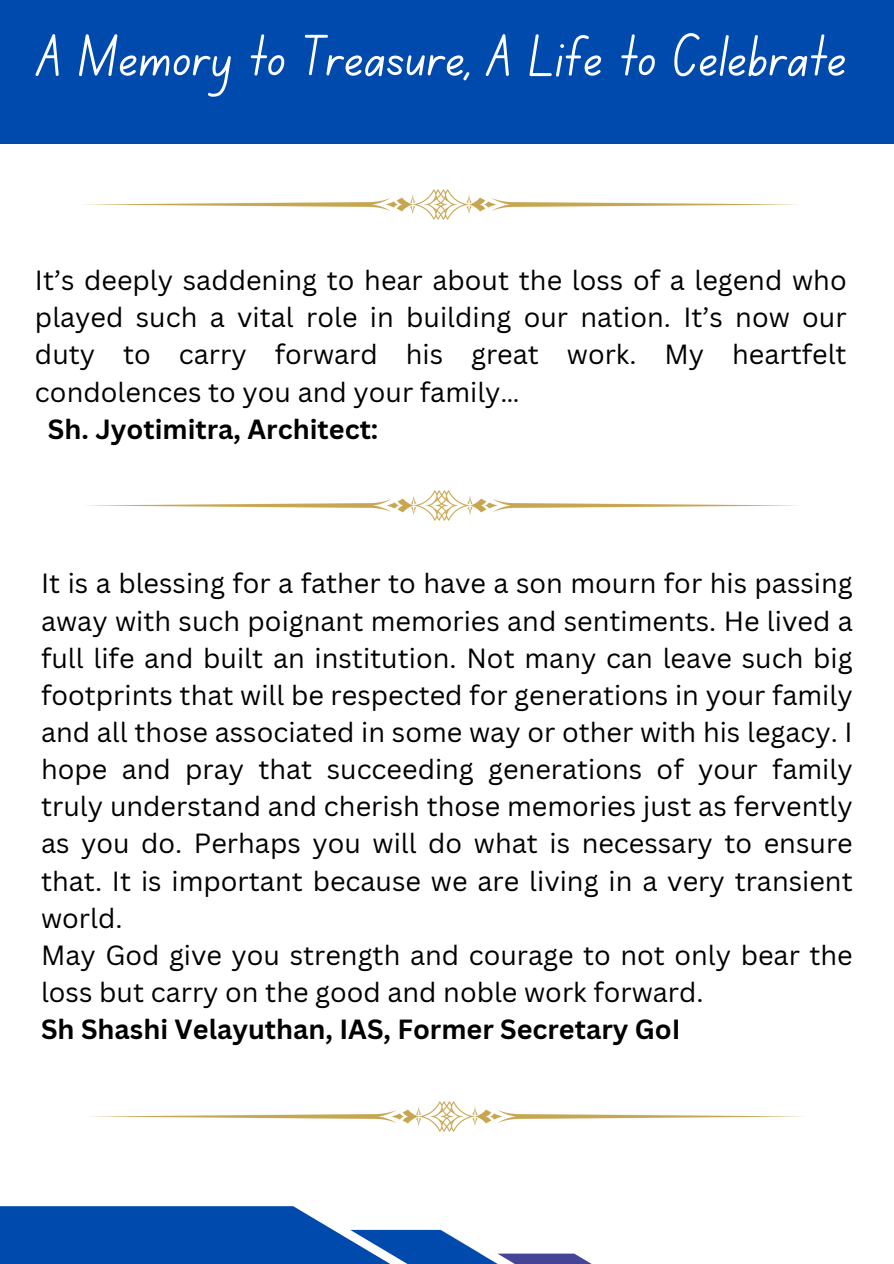
<style>
.page{position:relative;width:894px;height:1264px;background:#fff}
.page>*{position:absolute;margin:0;border:0;box-sizing:border-box;transform-origin:0 0}
.t1{font:59.55px "Canva School Font";color:#fff}
.t2{font:27px/37.2px "Canva Sans";color:#000;text-align:justify}
.t3{font:700 27px "Canva Sans";color:#000}
</style>
<div class="page">
<div style="left:0;top:0;width:893px;height:144px;background:#004aad"></div>
<svg style="left:0;top:1206px;width:590px;height:57px"></svg>
<img style="left:85px;top:490px;width:714px;height:30px">
<img style="left:89px;top:1101px;width:715px;height:30px">
<img style="left:83px;top:189px;width:715px;height:30px">
<h1 class="t1" style="left:38px;top:30px;width:810px">A Memory to Treasure, A Life to Celebrate</h1>
<p class="t2" style="left:35px;top:261px;width:813px">It’s deeply saddening to hear about the loss of a legend who played such a vital role in building our nation. It’s now our duty to carry forward his great work. My heartfelt condolences to you and your family…</p>
<p class="t3" style="left:48px;top:410px;width:332px">Sh. Jyotimitra, Architect:</p>
<p class="t2" style="left:41px;top:564px;width:813px">It is a blessing for a father to have a son mourn for his passing away with such poignant memories and sentiments. He lived a full life and built an institution. Not many can leave such big footprints that will be respected for generations in your family and all those associated in some way or other with his legacy. I hope and pray that succeeding generations of your family truly understand and cherish those memories just as fervently as you do. Perhaps you will do what is necessary to ensure that. It is important because we are living in a very transient world.</p>
<p class="t2" style="left:41px;top:935px;width:813px">May God give you strength and courage to not only bear the loss but carry on the good and noble work forward.</p>
<p class="t3" style="left:41px;top:1010px;width:640px">Sh Shashi Velayuthan, IAS, Former Secretary GoI</p>
</div>
